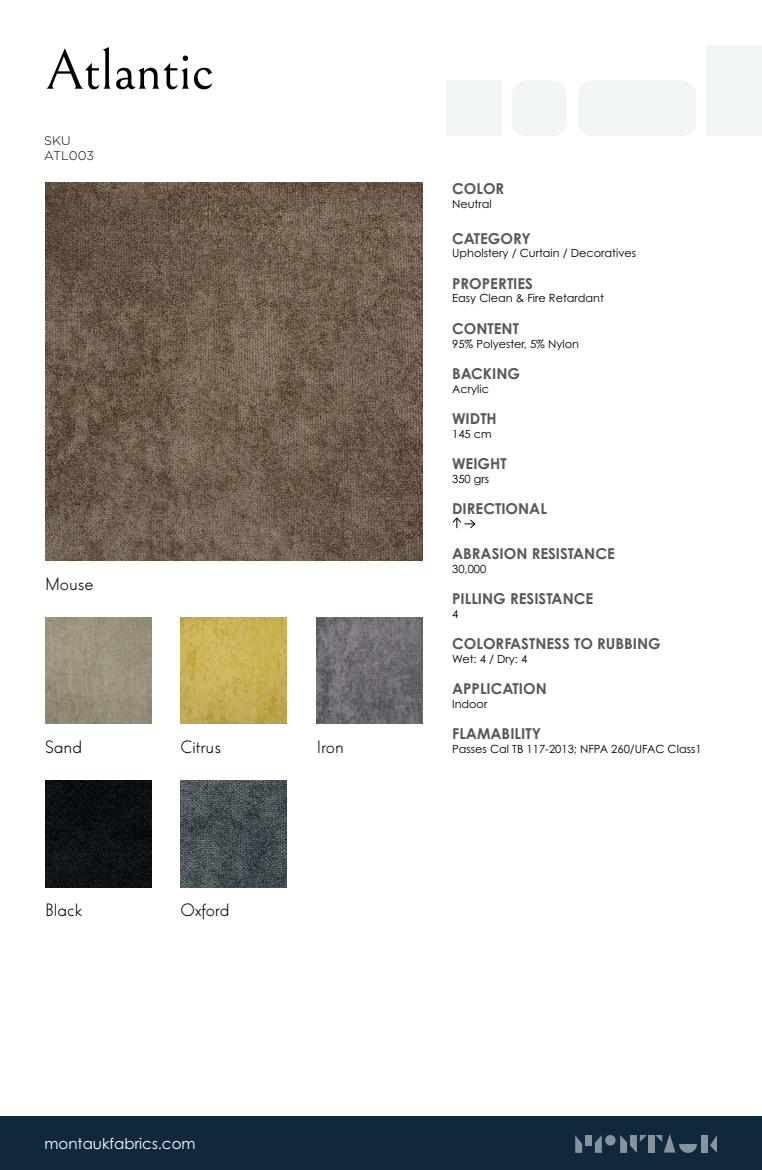
<style>
.page{position:relative;width:762px;height:1170px;background:#fff}
.page>*{position:absolute;margin:0;border:0;box-sizing:border-box;transform-origin:0 0}
.t1{font:56.25px "Bellefair";color:#000}
.t2{font:18.75px "Elegant Lux Mager";color:#000}
.t3{font:700 15px "Century Gothic Pro";color:#585856}
.t4{font:15px "Century Gothic Pro";color:#fff}
.t5{font:300 12.5px/15px "Gotham";color:#000}
.t6{font:11.25px "Century Gothic Pro";color:#000}
</style>
<div class="page">
<div style="left:446px;top:81px;width:55px;height:55px;background:#f2f5f5"></div>
<div style="left:706px;top:45px;width:56px;height:91px;background:#f2f5f5"></div>
<div style="left:578px;top:81px;width:118px;height:55px;background:#f2f5f5;border-radius:14px"></div>
<div style="left:511px;top:81px;width:56px;height:55px;background:#f2f5f5;border-radius:14px"></div>
<img style="left:46px;top:182px;width:377px;height:378px">
<img style="left:317px;top:617px;width:106px;height:106px">
<img style="left:181px;top:617px;width:106px;height:106px">
<img style="left:45px;top:617px;width:106px;height:106px">
<img style="left:45px;top:780px;width:106px;height:106px">
<img style="left:181px;top:780px;width:106px;height:106px">
<div style="left:0;top:1116px;width:762px;height:53px;background:#10283d"></div>
<svg style="left:575px;top:1135px;width:7px;height:17px"></svg>
<div style="left:585px;top:1134px;width:7px;height:11px;background:#87939d"></div>
<div style="left:647px;top:1134px;width:7px;height:18px;background:#87939d"></div>
<div style="left:700px;top:1134px;width:7px;height:18px;background:#87939d"></div>
<svg style="left:620px;top:1135px;width:27px;height:17px"></svg>
<svg style="left:595px;top:1135px;width:7px;height:17px"></svg>
<svg style="left:710px;top:1135px;width:7px;height:17px"></svg>
<svg style="left:605px;top:1134px;width:10px;height:11px"></svg>
<svg style="left:655px;top:1134px;width:42px;height:18px"></svg>
<svg style="left:452px;top:517px;width:24px;height:12px"></svg>
<h1 class="t1" style="left:45px;top:40px;width:171px">Atlantic</h1>
<p class="t5" style="left:44px;top:132px;width:51px">SKU<br>ATL003</p>
<h2 class="t2" style="left:45px;top:573px;width:50px">Mouse</h2>
<h2 class="t2" style="left:45px;top:736px;width:39px">Sand</h2>
<h2 class="t2" style="left:45px;top:899px;width:39px">Black</h2>
<h2 class="t2" style="left:181px;top:736px;width:42px">Citrus</h2>
<h2 class="t2" style="left:181px;top:899px;width:50px">Oxford</h2>
<h3 class="t4" style="left:45px;top:1134px;width:153px">montaukfabrics.com</h3>
<h2 class="t2" style="left:317px;top:736px;width:29px">Iron</h2>
<h3 class="t3" style="left:452px;top:180px;width:54px">COLOR</h3>
<p class="t6" style="left:452px;top:197px;width:41px">Neutral</p>
<h3 class="t3" style="left:452px;top:229px;width:80px">CATEGORY</h3>
<p class="t6" style="left:452px;top:246px;width:186px">Upholstery / Curtain / Decoratives</p>
<h3 class="t3" style="left:452px;top:274px;width:82px">PROPERTIES</h3>
<p class="t6" style="left:452px;top:291px;width:153px">Easy Clean &amp; Fire Retardant</p>
<h3 class="t3" style="left:452px;top:319px;width:68px">CONTENT</h3>
<p class="t6" style="left:452px;top:336px;width:128px">95% Polyester, 5% Nylon</p>
<h3 class="t3" style="left:452px;top:364px;width:70px">BACKING</h3>
<p class="t6" style="left:452px;top:381px;width:38px">Acrylic</p>
<h3 class="t3" style="left:452px;top:409px;width:46px">WIDTH</h3>
<p class="t6" style="left:452px;top:426px;width:41px">145 cm</p>
<h3 class="t3" style="left:452px;top:454px;width:56px">WEIGHT</h3>
<p class="t6" style="left:452px;top:471px;width:39px">350 grs</p>
<h3 class="t3" style="left:452px;top:499px;width:96px">DIRECTIONAL</h3>
<h3 class="t3" style="left:452px;top:544px;width:164px">ABRASION RESISTANCE</h3>
<p class="t6" style="left:452px;top:561px;width:36px">30,000</p>
<h3 class="t3" style="left:452px;top:589px;width:143px">PILLING RESISTANCE</h3>
<p class="t6" style="left:452px;top:606px;width:8px">4</p>
<h3 class="t3" style="left:452px;top:634px;width:210px">COLORFASTNESS TO RUBBING</h3>
<p class="t6" style="left:452px;top:651px;width:77px">Wet: 4 / Dry: 4</p>
<h3 class="t3" style="left:452px;top:679px;width:96px">APPLICATION</h3>
<p class="t6" style="left:452px;top:696px;width:37px">Indoor</p>
<h3 class="t3" style="left:452px;top:724px;width:90px">FLAMABILITY</h3>
<p class="t6" style="left:452px;top:741px;width:251px">Passes Cal TB 117-2013; NFPA 260/UFAC Class1</p>
</div>
